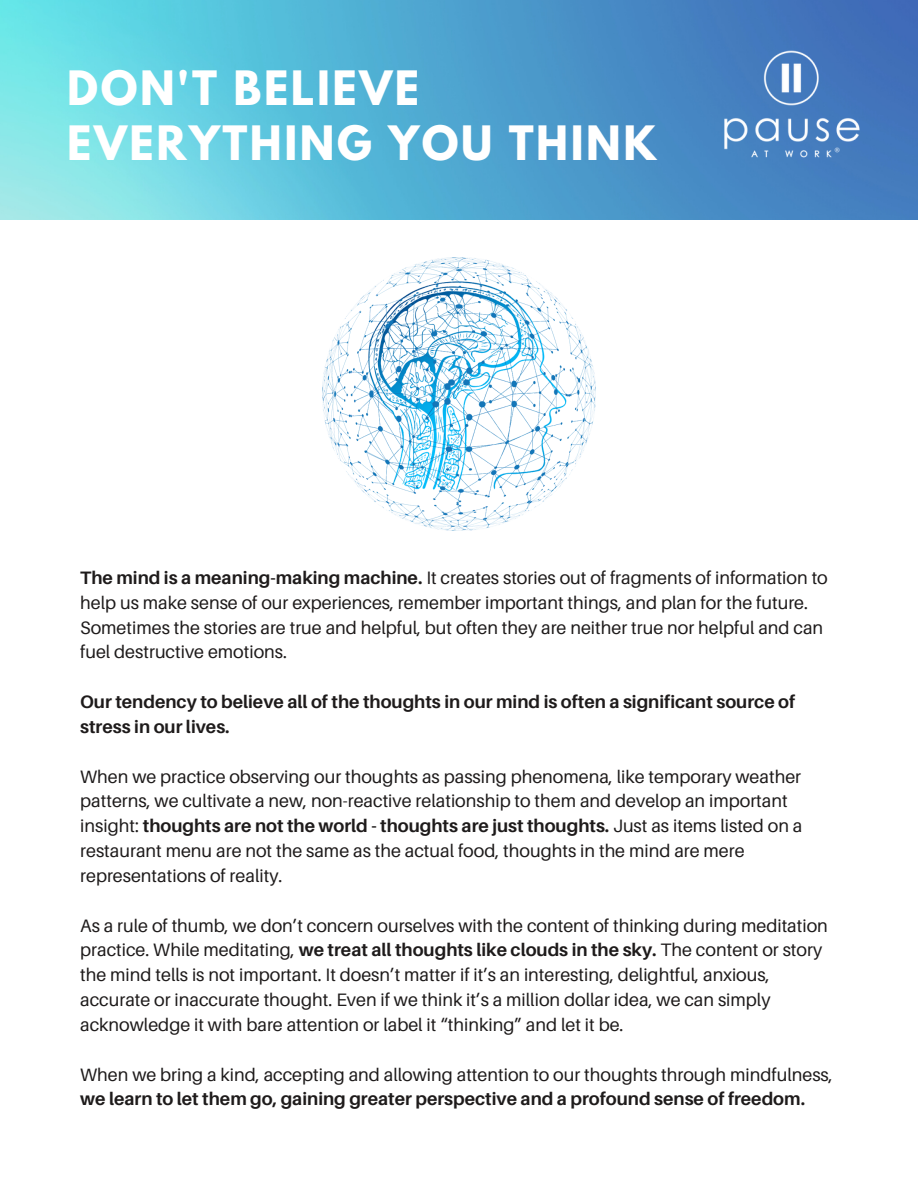
<style>
.page{position:relative;width:918px;height:1188px;background:#fff}
.page>*{position:absolute;margin:0;border:0;box-sizing:border-box;transform-origin:0 0}
.t1{font:700 42px/54.6px "League Spartan";letter-spacing:.06em;color:#fff}
.t2{font:18px/24.9px "Aileron";color:#1e1b1b}
.t3{font:700 18px/24.9px "Aileron";color:#1e1b1b}
.s1{font-weight:700}
</style>
<div class="page">
<img style="left:323px;top:257px;width:273px;height:274px">
<img style="left:0;top:0;width:918px;height:219px">
<img style="left:716px;top:45px;width:150px;height:122px">
<p class="t1" style="left:67px;top:66px;width:591px">DON'T BELIEVE<br>EVERYTHING YOU THINK</p>
<p class="t2" style="left:80px;top:565px;width:749px"><span class="s1">The mind is a meaning-making machine.</span> It creates stories out of fragments of information to help us make sense of our experiences, remember important things, and plan for the future.<br>Sometimes the stories are true and helpful, but often they are neither true nor helpful and can fuel destructive emotions.</p>
<p class="t3" style="left:80px;top:689px;width:716px">Our tendency to believe all of the thoughts in our mind is often a significant source of stress in our lives.</p>
<p class="t2" style="left:80px;top:763px;width:724px">When we practice observing our thoughts as passing phenomena, like temporary weather patterns, we cultivate a new, non-reactive relationship to them and develop an important insight: <span class="s1">thoughts are not the world - thoughts are just thoughts.</span> Just as items listed on a restaurant menu are not the same as the actual food, thoughts in the mind are mere representations of reality.</p>
<p class="t2" style="left:80px;top:912px;width:749px">As a rule of thumb, we don’t concern ourselves with the content of thinking during meditation practice. While meditating, <span class="s1">we treat all thoughts like clouds in the sky.</span> The content or story the mind tells is not important. It doesn’t matter if it’s an interesting, delightful, anxious, accurate or inaccurate thought. Even if we think it’s a million dollar idea, we can simply acknowledge it with bare attention or label it “thinking” and let it be.</p>
<p class="t2" style="left:80px;top:1061px;width:754px">When we bring a kind, accepting and allowing attention to our thoughts through mindfulness, <span class="s1">we learn to let them go, gaining greater perspective and a profound sense of freedom.</span></p>
</div>
